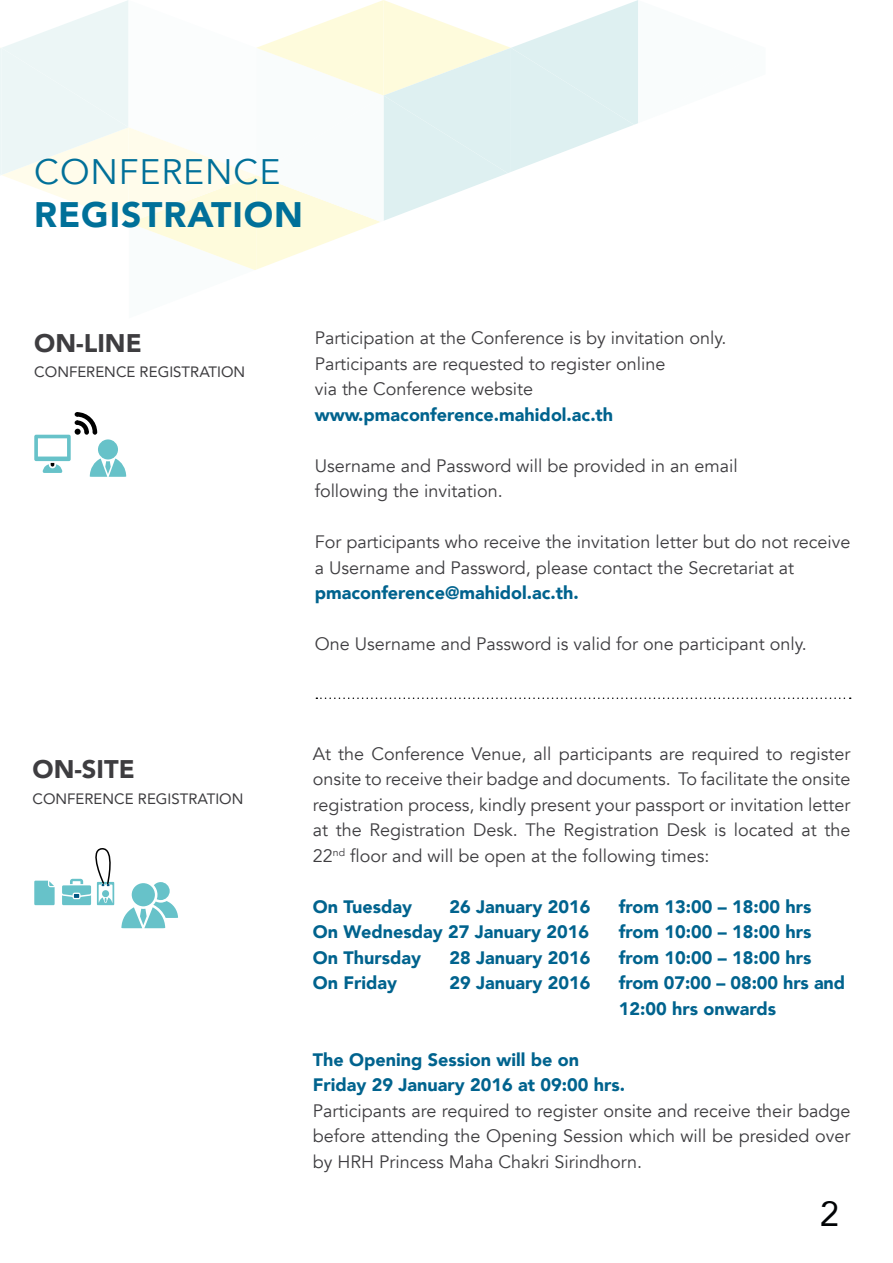
<style>
.page{position:relative;width:893px;height:1263px;background:#fff}
.page>*{position:absolute;margin:0;border:0;box-sizing:border-box;transform-origin:0 0}
.t1{font:900 35.4px "Avenir";color:#007099}
.t2{font:35.4px "Avenir";letter-spacing:.025em;color:#007099}
.t3{font:34.8px "Avenir";color:#010305}
.t4{font:900 25.5px "Avenir";color:#3e3d40}
.t5{font:18px/25.5px "Avenir";color:#3e3d40}
.t6{font:900 18px/25.5px "Avenir";color:#00638e}
.t7{font:15px "Avenir";color:#3e3d40}
</style>
<div class="page">
<svg style="left:316px;top:697px;width:535px;height:2px"></svg>
<svg style="left:34px;top:881px;width:21px;height:24px"></svg>
<svg style="left:62px;top:848px;width:116px;height:80px"></svg>
<svg style="left:0;top:0;width:638px;height:477px"></svg>
<h1 class="t2" style="left:34px;top:151px;width:223px">Conference</h1>
<h1 class="t1" style="left:34px;top:184px;width:22px">Regist</h1>
<h1 class="t1" style="left:164px;top:184px;width:47px">ratio</h1>
<h1 class="t1" style="left:274px;top:184px;width:30px">n</h1>
<h3 class="t4" style="left:34px;top:321px;width:106px">On-li ne</h3>
<p class="t7" style="left:34px;top:360px;width:212px">CONFERENCE REGISTRATION</p>
<h3 class="t4" style="left:33px;top:747px;width:77px">On-Site</h3>
<p class="t7" style="left:33px;top:787px;width:212px">CONFERENCE REGISTRATION</p>
<p class="t5" style="left:315px;top:325px;width:413px">Participation at the Conference is by invitation only.<br>Participants are requested to register online<br>via the Conference website</p>
<p class="t6" style="left:315px;top:401px;width:300px">www.pmaconference.mahidol.ac.th</p>
<p class="t5" style="left:315px;top:453px;width:425px">Username and Password will be provided in an email following the invitation.</p>
<p class="t5" style="left:315px;top:529px;width:537px">For participants who receive the invitation letter but do not receive a Username and Password, please contact the Secretariat at</p>
<p class="t6" style="left:315px;top:580px;width:266px">pmaconference@mahidol.ac.th.</p>
<p class="t5" style="left:315px;top:631px;width:494px">One Username and Password is valid for one participant only.</p>
<p class="t5" style="left:313px;top:741px;width:539px;text-align:justify">At the Conference Venue, all participants are required to register onsite to receive their badge and documents. To facilitate the onsite registration process, kindly present your passport or invitation letter at the Registration Desk. The Registration Desk is located at the 22<sup>nd</sup> floor and will be open at the following times:</p>
<p class="t6" style="left:313px;top:893px;width:101px">On Tuesday</p>
<p class="t6" style="left:449px;top:893px;width:142px">26 January 2016</p>
<p class="t6" style="left:619px;top:893px;width:194px">from 13:00 – 18:00 hrs</p>
<p class="t6" style="left:313px;top:919px;width:278px">On Wednesday 27 January 2016</p>
<p class="t6" style="left:619px;top:919px;width:194px">from 10:00 – 18:00 hrs</p>
<p class="t6" style="left:313px;top:944px;width:110px">On Thursday</p>
<p class="t6" style="left:449px;top:944px;width:142px">28 January 2016</p>
<p class="t6" style="left:619px;top:944px;width:194px">from 10:00 – 18:00 hrs</p>
<p class="t6" style="left:313px;top:970px;width:86px">On Friday</p>
<p class="t6" style="left:449px;top:970px;width:142px">29 January 2016</p>
<p class="t6" style="left:619px;top:970px;width:228px">from 07:00 – 08:00 hrs and<br>12:00 hrs onwards</p>
<p class="t6" style="left:313px;top:1046px;width:314px">The Opening Session will be on<br>Friday 29 January 2016 at 09:00 hrs.</p>
<p class="t5" style="left:313px;top:1098px;width:539px;text-align:justify">Participants are required to register onsite and receive their badge before attending the Opening Session which will be presided over by HRH Princess Maha Chakri Sirindhorn.</p>
<h2 class="t3" style="left:820px;top:1185px;width:21px">2</h2>
</div>
